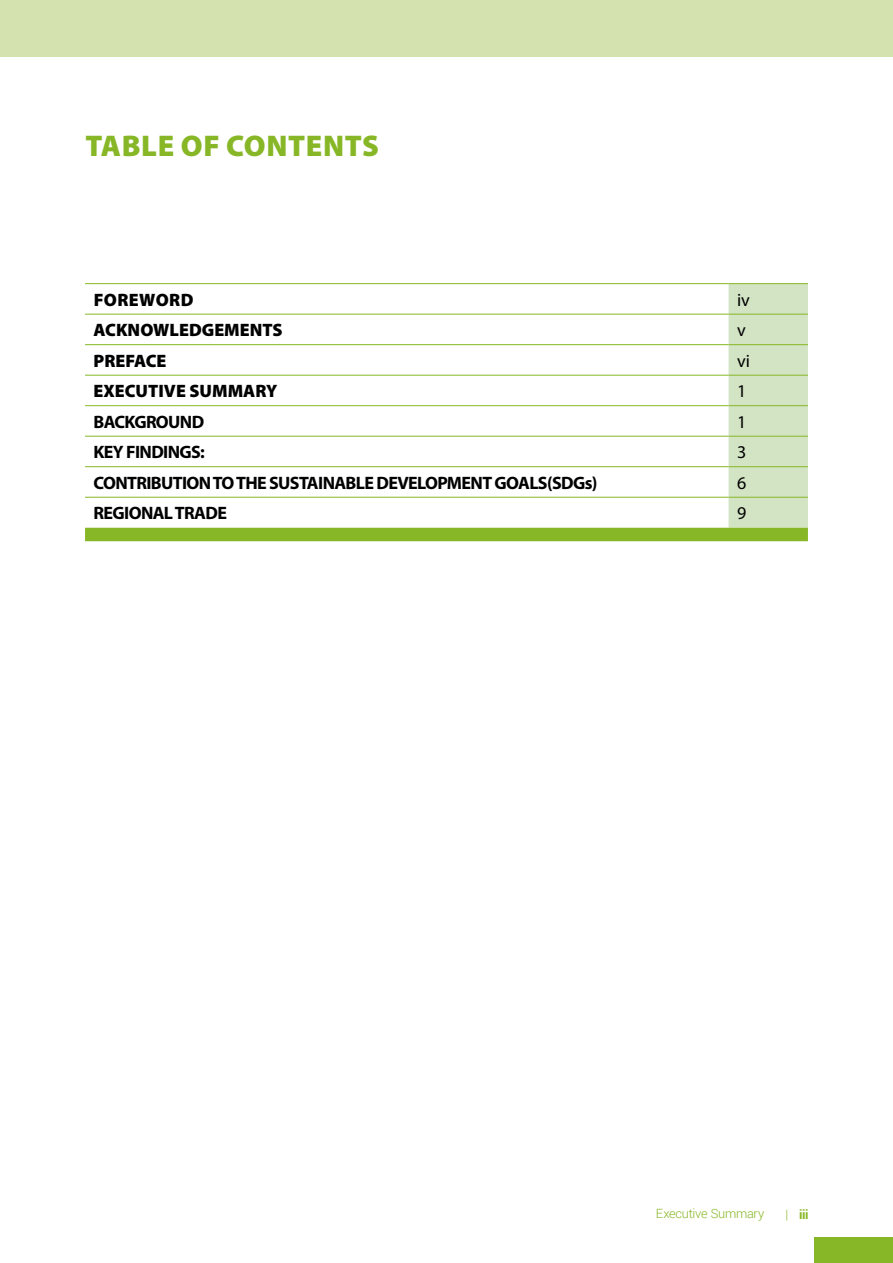
<style>
.page{position:relative;width:893px;height:1263px;background:#fff}
.page>*{position:absolute;margin:0;border:0;box-sizing:border-box;transform-origin:0 0}
.t1{font:900 30px "Myriad Pro";letter-spacing:.02em;color:#87b726}
.t2{font:700 18px "Myriad Pro";letter-spacing:-.035em;color:#000}
.t3{font:900 18px "Myriad Pro";color:#000}
.t4{font:18px "Myriad Pro";color:#000}
.t5{font:900 18px "Myriad Pro";letter-spacing:.02em;color:#000}
.t6{font:300 12.75px "Roboto";letter-spacing:-.02em;color:#87b726}
.t7{font:700 12.75px "Roboto";color:#87b726}
.s1{font-weight:300}
</style>
<div class="page">
<div style="left:814px;top:1237px;width:79px;height:26px;background:#87b726"></div>
<div style="left:0;top:0;width:893px;height:56px;background:#d4e2af"></div>
<svg style="left:85px;top:284px;width:723px;height:257px"></svg>
<hr style="left:85px;top:283px;width:644px;height:1px;background:#87b726">
<hr style="left:729px;top:283px;width:79px;height:1px;background:#87b726">
<hr style="left:85px;top:314px;width:644px;height:1px;background:#87b726">
<hr style="left:729px;top:314px;width:79px;height:1px;background:#87b726">
<hr style="left:85px;top:344px;width:644px;height:1px;background:#87b726">
<hr style="left:729px;top:344px;width:79px;height:1px;background:#87b726">
<hr style="left:85px;top:375px;width:644px;height:1px;background:#87b726">
<hr style="left:729px;top:375px;width:79px;height:1px;background:#87b726">
<hr style="left:85px;top:405px;width:644px;height:1px;background:#87b726">
<hr style="left:729px;top:405px;width:79px;height:1px;background:#87b726">
<hr style="left:85px;top:436px;width:644px;height:1px;background:#87b726">
<hr style="left:729px;top:436px;width:79px;height:1px;background:#87b726">
<hr style="left:85px;top:466px;width:644px;height:1px;background:#87b726">
<hr style="left:729px;top:466px;width:79px;height:1px;background:#87b726">
<hr style="left:85px;top:497px;width:644px;height:1px;background:#87b726">
<hr style="left:729px;top:497px;width:79px;height:1px;background:#87b726">
<h1 class="t1" style="left:85px;top:126px;width:295px">TABLE OF CONTENTS</h1>
<p class="t5" style="left:94px;top:288px;width:101px">FOREWORD</p>
<p class="t4" style="left:737px;top:288px;width:14px">iv</p>
<p class="t3" style="left:94px;top:318px;width:191px">ACKNOWLEDGEMENTS</p>
<p class="t4" style="left:737px;top:319px;width:10px">v</p>
<p class="t3" style="left:94px;top:349px;width:74px">PREFACE</p>
<p class="t4" style="left:737px;top:349px;width:14px">vi</p>
<p class="t3" style="left:94px;top:379px;width:185px">EXECUTIVE SUMMARY</p>
<p class="t4" style="left:737px;top:380px;width:11px">1</p>
<p class="t2" style="left:94px;top:410px;width:112px">BACKGROUND</p>
<p class="t4" style="left:737px;top:411px;width:11px">1</p>
<p class="t2" style="left:94px;top:440px;width:113px">KEY FINDINGS:</p>
<p class="t4" style="left:737px;top:441px;width:11px">3</p>
<p class="t2" style="left:94px;top:471px;width:505px">CONTRIBUTION TO THE SUSTAINABLE DEVELOPMENT GOALS(SDGs)</p>
<p class="t4" style="left:737px;top:472px;width:11px">6</p>
<p class="t2" style="left:94px;top:501px;width:135px">REGIONAL TRADE</p>
<p class="t4" style="left:737px;top:502px;width:11px">9</p>
<p class="t6" style="left:656px;top:1205px;width:110px">Executive Summary</p>
<p class="t7" style="left:786px;top:1206px;width:25px"><span class="s1">|</span> iii</p>
</div>
